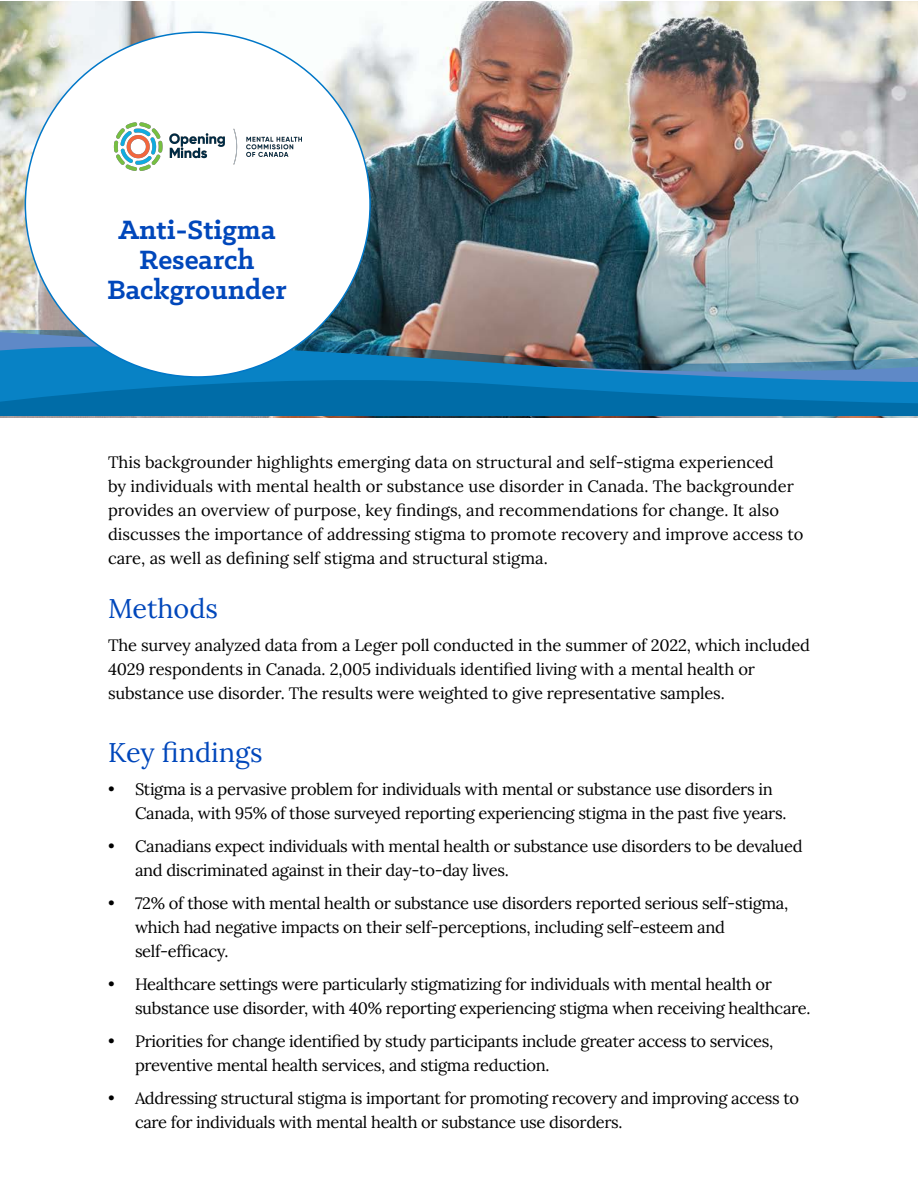
<style>
.page{position:relative;width:918px;height:1188px;background:#fff}
.page>*{position:absolute;margin:0;border:0;box-sizing:border-box;transform-origin:0 0}
.H1-page_1{font:700 30px/30px "Klinic Slab";color:#0047bb;text-align:center}
.t1{font:27px "Lora";color:#0047bb}
.t2{font:16.5px/24px "Lora";letter-spacing:-.02em;color:#000}
.t3{font:16.5px/24px "Lora";color:#000}
</style>
<div class="page">
<img style="left:1px;top:1px;width:917px;height:416px">
<img style="left:0;top:331px;width:918px;height:11px">
<div style="left:0;top:405px;width:918px;height:11px;background:#006ca7"></div>
<svg style="left:0;top:342px;width:918px;height:63px;background:#247aab"></svg>
<div style="left:25px;top:32px;width:345px;height:345px;background:#fff;border-radius:50%"></div>
<img style="left:113px;top:122px;width:189px;height:49px">
<h1 class="H1-page_1" style="left:107px;top:214px;width:181px">Anti-Stigma<br>Research<br>Backgrounder</h1>
<p class="t3" style="left:108px;top:449px;width:697px">This backgrounder highlights emerging data on structural and self-stigma experienced<br>by individuals with mental health or substance use disorder in Canada. The backgrounder provides an overview of purpose, key findings, and recommendations for change. It also discusses the importance of addressing stigma to promote recovery and improve access to care, as well as defining self stigma and structural stigma.</p>
<h2 class="t1" style="left:108px;top:588px;width:112px">Methods</h2>
<p class="t2" style="left:108px;top:632px;width:703px">The survey analyzed data from a Leger poll conducted in the summer of 2022, which included<br>4029 respondents in Canada. 2,005 individuals identified living with a mental health or substance use disorder. The results were weighted to give representative samples.</p>
<h2 class="t1" style="left:108px;top:732px;width:156px">Key findings</h2>
<p class="t2" style="left:135px;top:776px;width:653px;text-indent:-27px">• Stigma is a pervasive problem for individuals with mental or substance use disorders in<br>Canada, with 95% of those surveyed reporting experiencing stigma in the past five years.</p>
<p class="t2" style="left:135px;top:833px;width:669px;text-indent:-27px">• Canadians expect individuals with mental health or substance use disorders to be devalued and discriminated against in their day-to-day lives.</p>
<p class="t2" style="left:135px;top:890px;width:655px;text-indent:-27px">• 72% of those with mental health or substance use disorders reported serious self-stigma, which had negative impacts on their self-perceptions, including self-esteem and self-efficacy.</p>
<p class="t2" style="left:135px;top:971px;width:677px;text-indent:-27px">• Healthcare settings were particularly stigmatizing for individuals with mental health or substance use disorder, with 40% reporting experiencing stigma when receiving healthcare.</p>
<p class="t2" style="left:135px;top:1028px;width:640px;text-indent:-27px">• Priorities for change identified by study participants include greater access to services, preventive mental health services, and stigma reduction.</p>
<p class="t2" style="left:135px;top:1085px;width:666px;text-indent:-27px">• Addressing structural stigma is important for promoting recovery and improving access to care for individuals with mental health or substance use disorders.</p>
</div>
